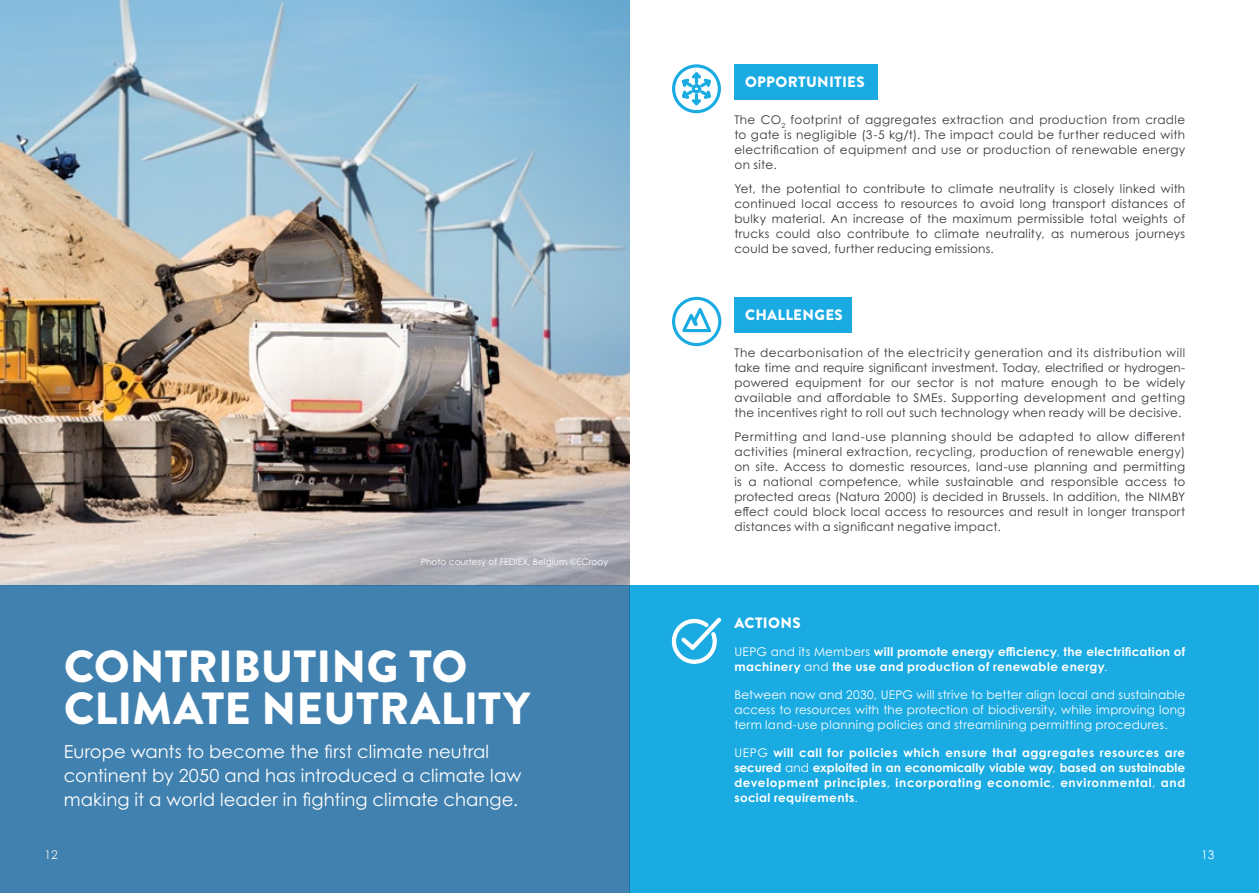
<style>
.page{position:relative;width:1259px;height:893px;background:#fff}
.page>*{position:absolute;margin:0;border:0;box-sizing:border-box;transform-origin:0 0}
.t1{font:900 45px/42px "Brandon Grotesque";letter-spacing:.005em;color:#fff}
.t2{font:18px/24px "Century Gothic Pro";letter-spacing:.005em;color:#fff}
.t3{font:900 15px "Brandon Grotesque";letter-spacing:.02em;color:#fff}
.t4{font:12px/15px "Century Gothic Pro";letter-spacing:.025em;color:#35393d;text-align:justify}
.t5{font:700 12px/15px "Century Gothic Pro";letter-spacing:.03em;color:#fff}
.t6{font:12px/15px "Century Gothic Pro";letter-spacing:.025em;color:#fff;text-align:justify}
.t7{font:9px "Century Gothic Pro";color:#fff}
.s1{font-weight:400}
</style>
<div class="page">
<img style="left:0;top:0;width:629px;height:585px">
<div style="left:629px;top:585px;width:630px;height:308px;background:#1aabe3"></div>
<div style="left:734px;top:297px;width:117px;height:35px;background:#1aabe3"></div>
<div style="left:734px;top:64px;width:143px;height:35px;background:#1aabe3"></div>
<div style="left:672px;top:297px;width:49px;height:49px;border:3px solid #1aabe3;border-radius:50%"></div>
<svg style="left:679px;top:302px;width:35px;height:43px"></svg>
<div style="left:672px;top:64px;width:49px;height:49px;border:3px solid #1aabe3;border-radius:50%"></div>
<svg style="left:679px;top:70px;width:34px;height:42px"></svg>
<svg style="left:671px;top:618px;width:50px;height:46px"></svg>
<div style="left:0;top:585px;width:629px;height:308px;background:#4181af"></div>
<p class="t3" style="left:745px;top:71px;width:121px">OPPORTUNITIES</p>
<p class="t4" style="left:734px;top:112px;width:452px">The CO<sub>2</sub> footprint of aggregates extraction and production from cradle to gate is negligible (3-5 kg/t). The impact could be further reduced with electrification of equipment and use or production of renewable energy on site.</p>
<p class="t4" style="left:734px;top:181px;width:452px">Yet, the potential to contribute to climate neutrality is closely linked with continued local access to resources to avoid long transport distances of bulky material. An increase of the maximum permissible total weights of trucks could also contribute to climate neutrality, as numerous journeys could be saved, further reducing emissions.</p>
<p class="t3" style="left:745px;top:305px;width:99px">CHALLENGES</p>
<p class="t7" style="left:421px;top:557px;width:189px">Photo courtesy of FEDIEX, Belgium ©ECrooy</p>
<h1 class="t1" style="left:64px;top:646px;width:467px">CONTRIBUTING TO<br>CLIMATE NEUTRALITY</h1>
<h2 class="t2" style="left:64px;top:739px;width:459px">Europe wants to become the first climate neutral continent by 2050 and has introduced a climate law making it a world leader in fighting climate change.</h2>
<p class="t4" style="left:734px;top:345px;width:452px">The decarbonisation of the electricity generation and its distribution will take time and require significant investment. Today, electrified or hydrogen&shy;powered equipment for our sector is not mature enough to be widely available and affordable to SMEs. Supporting development and getting the incentives right to roll out such technology when ready will be decisive.</p>
<p class="t4" style="left:734px;top:429px;width:452px">Permitting and land-use planning should be adapted to allow different activities (mineral extraction, recycling, production of renewable energy) on site. Access to domestic resources, land-use planning and permitting is a national competence, while sustainable and responsible access to protected areas (Natura 2000) is decided in Brussels. In addition, the NIMBY effect could block local access to resources and result in longer transport distances with a significant negative impact.</p>
<p class="t3" style="left:734px;top:613px;width:68px">ACTIONS</p>
<p class="t5" style="left:734px;top:644px;width:452px"><span class="s1">UEPG and its Members</span> will promote energy efficiency<span class="s1">,</span> the electrification of machinery <span class="s1">and</span> the use and production of renewable energy<span class="s1">.</span></p>
<p class="t6" style="left:734px;top:687px;width:452px">Between now and 2030, UEPG will strive to better align local and sustainable access to resources with the protection of biodiversity, while improving long term land-use planning policies and streamlining permitting procedures.</p>
<p class="t5" style="left:734px;top:745px;width:452px;text-align:justify"><span class="s1">UEPG</span> will call for policies which ensure that aggregates resources are secured <span class="s1">and</span> exploited in an economically viable way<span class="s1">,</span> based on sustainable development principles<span class="s1">,</span> incorporating economic<span class="s1">,</span> environmental<span class="s1">,</span> and social requirements<span class="s1">.</span></p>
<p class="t6" style="left:44px;top:847px;width:15px">12</p>
<p class="t6" style="left:1201px;top:847px;width:15px">13</p>
</div>
